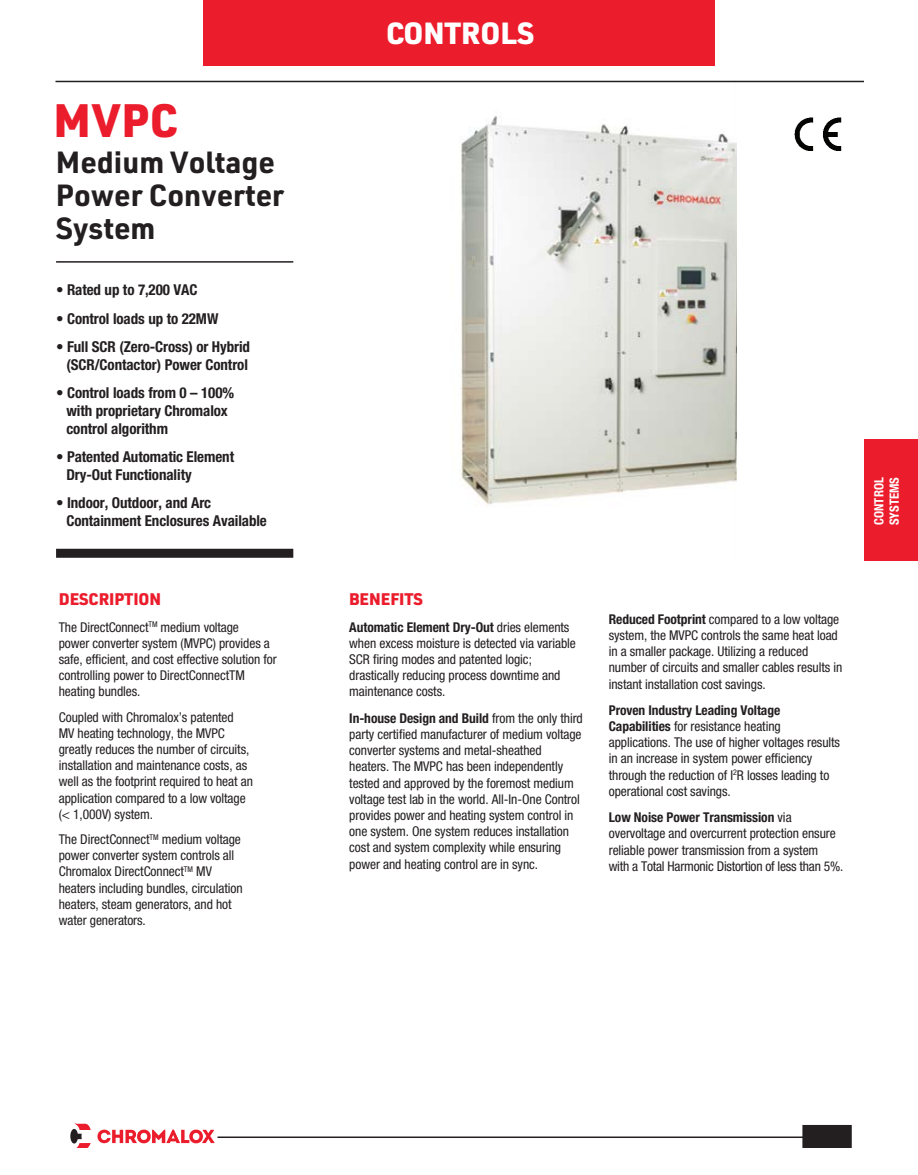
<style>
.page{position:relative;width:918px;height:1175px;background:#fff}
.page>*{position:absolute;margin:0;border:0;box-sizing:border-box;transform-origin:0 0}
.t1{font:900 45.9px "URWDIN";color:#eb1c2c}
.t2{font:700 30px/33px "URWDIN";color:#231f20}
.t3{font:900 30px "URWDIN";color:#fff}
.t4{font:900 16.5px "URWDIN";letter-spacing:-.005em;color:#eb1c2c}
.t5{font:700 condensed 15px/18px "Helvetica Neue LT Pro";letter-spacing:-.005em;color:#231f20}
.t6{font:condensed 13.5px/16.2px "Helvetica Neue LT Std";letter-spacing:-.005em;color:#231f20}
.t7{font:700 condensed 12.75px/15.3px "Helvetica Neue LT Std";color:#fff}
.s1{font-weight:700}
</style>
<div class="page">
<hr style="left:56px;top:261px;width:237px;height:2px;background:#231f20">
<div style="left:56px;top:549px;width:237px;height:9px;background:#231f20"></div>
<img style="left:794px;top:117px;width:48px;height:34px">
<img style="left:416px;top:80px;width:321px;height:426px">
<hr style="left:56px;top:81px;width:808px;height:1px;background:#231f20">
<div style="left:203px;top:0;width:512px;height:66px;background:#eb1c2c"></div>
<div style="left:803px;top:1125px;width:48px;height:22px;background:#231f20"></div>
<div style="left:802px;top:1124px;width:50px;height:24px;border:2px solid #231f20"></div>
<hr style="left:218px;top:1136px;width:588px;height:2px;background:#231f20">
<svg style="left:97px;top:1129px;width:117px;height:15px"></svg>
<svg style="left:70px;top:1123px;width:21px;height:24px"></svg>
<div style="left:865px;top:439px;width:53px;height:121px;background:#eb1c2c"></div>
<h1 class="t1" style="left:54px;top:89px;width:126px">MVPC</h1>
<h2 class="t2" style="left:56px;top:145px;width:230px">Medium Voltage<br>Power Converter<br>System</h2>
<p class="t5" style="left:56px;top:281px;width:143px">• Rated up to 7,200 VAC</p>
<p class="t5" style="left:56px;top:309px;width:164px">• Control loads up to 22MW</p>
<p class="t5" style="left:56px;top:337px;width:196px;text-align:center">• Full SCR (Zero-Cross) or Hybrid (SCR/Contactor) Power Control</p>
<p class="t5" style="left:66px;top:383px;width:169px;text-indent:-10px">• Control loads from 0 – 100% with proprietary Chromalox control algorithm</p>
<p class="t5" style="left:66px;top:448px;width:169px;text-indent:-10px">• Patented Automatic Element<br>Dry-Out Functionality</p>
<p class="t5" style="left:66px;top:494px;width:202px;text-indent:-10px">• Indoor, Outdoor, and Arc<br>Containment Enclosures Available</p>
<p class="t4" style="left:59px;top:588px;width:104px">DESCRIPTION</p>
<p class="t6" style="left:59px;top:618px;width:219px">The DirectConnect<sup>TM</sup> medium voltage<br>power converter system (MVPC) provides a safe, efficient, and cost effective solution for controlling power to DirectConnectTM heating bundles.</p>
<p class="t6" style="left:59px;top:708px;width:196px">Coupled with Chromalox’s patented<br>MV heating technology, the MVPC greatly reduces the number of circuits, installation and maintenance costs, as well as the footprint required to heat an application compared to a low voltage (&lt; 1,000V) system.</p>
<p class="t6" style="left:59px;top:831px;width:185px">The DirectConnect<sup>TM</sup> medium voltage power converter system controls all Chromalox DirectConnect<sup>TM</sup> MV heaters including bundles, circulation heaters, steam generators, and hot water generators.</p>
<h2 class="t3" style="left:386px;top:12px;width:150px">CONTROLS</h2>
<p class="t4" style="left:349px;top:588px;width:75px">BENEFITS</p>
<p class="t6" style="left:349px;top:618px;width:228px"><span class="s1">Automatic Element Dry-Out</span> dries elements when excess moisture is detected via variable SCR firing modes and patented logic; drastically reducing process downtime and maintenance costs.</p>
<p class="t6" style="left:349px;top:709px;width:235px"><span class="s1">In-house Design and Build</span> from the only third party certified manufacturer of medium voltage converter systems and metal-sheathed heaters. The MVPC has been independently tested and approved by the foremost medium voltage test lab in the world. All-In-One Control provides power and heating system control in one system. One system reduces installation cost and system complexity while ensuring power and heating control are in sync.</p>
<p class="t6" style="left:609px;top:610px;width:235px"><span class="s1">Reduced Footprint</span> compared to a low voltage system, the MVPC controls the same heat load in a smaller package. Utilizing a reduced number of circuits and smaller cables results in instant installation cost savings.</p>
<p class="t6" style="left:609px;top:702px;width:233px"><span class="s1">Proven Industry Leading Voltage Capabilities</span> for resistance heating applications. The use of higher voltages results in an increase in system power efficiency through the reduction of I<sup>2</sup>R losses leading to operational cost savings.</p>
<p class="t6" style="left:609px;top:809px;width:236px"><span class="s1">Low Noise Power Transmission</span> via overvoltage and overcurrent protection ensure reliable power transmission from a system<br>with a Total Harmonic Distortion of less than 5%.</p>
<p class="t7" style="left:871px;top:525px;width:50px;rotate:-90deg">CONTROL<br>SYSTEMS</p>
</div>
